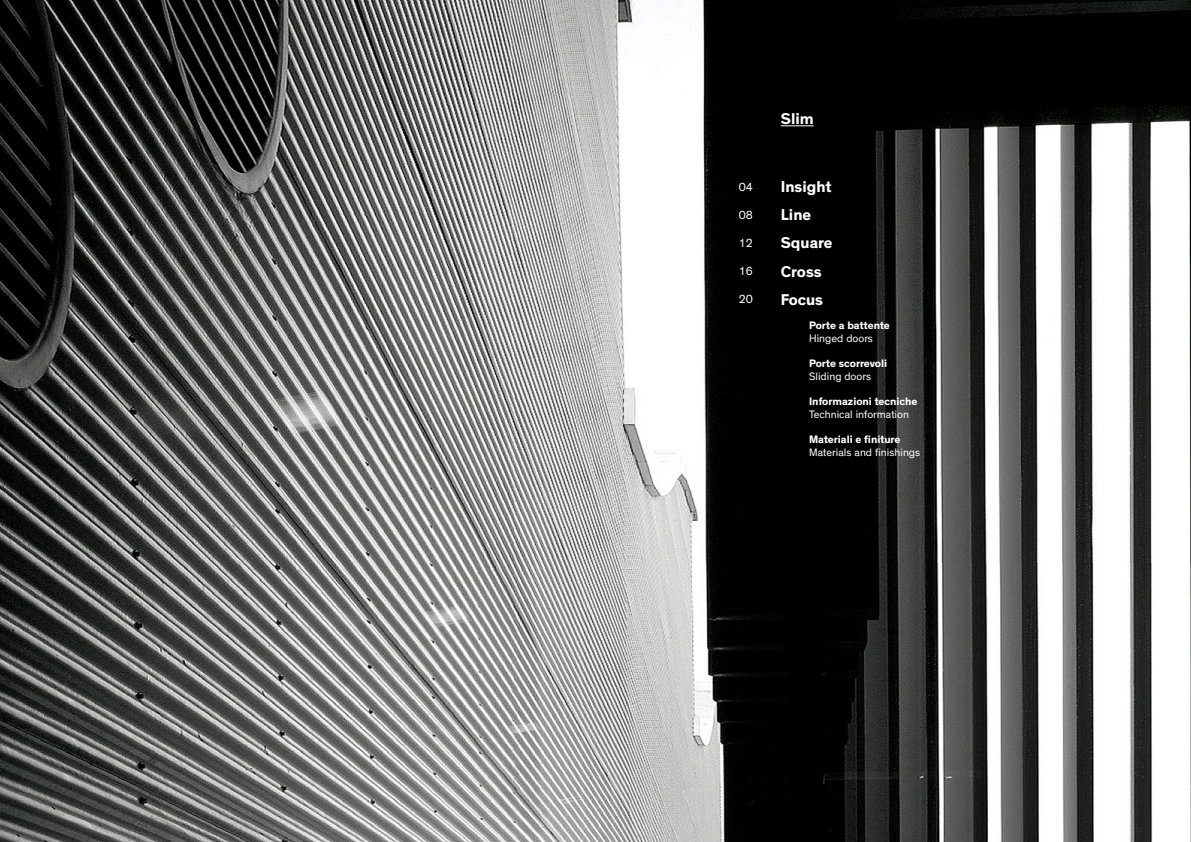
<style>
.page{position:relative;width:1191px;height:842px;background:#fff}
.page>*{position:absolute;margin:0;border:0;box-sizing:border-box;transform-origin:0 0}
.t1{font:700 16px "Theinhardt";color:#fff}
.t2{font:12px "Theinhardt";color:#fff}
.t3{font:700 11px "Theinhardt";color:#fff}
.t4{font:11px "Theinhardt";color:#fff}
</style>
<div class="page">
<img style="left:0;top:0;width:1191px;height:842px">
<hr style="left:780px;top:125px;width:33px;height:1px;background:#fff">
<h1 class="t1" style="left:780px;top:109px;width:34px">Slim</h1>
<p class="t2" style="left:738px;top:179px;width:16px">04</p>
<h1 class="t1" style="left:780px;top:177px;width:52px">Insight</h1>
<p class="t2" style="left:738px;top:208px;width:16px">08</p>
<h1 class="t1" style="left:780px;top:205px;width:32px">Line</h1>
<p class="t2" style="left:738px;top:236px;width:16px">12</p>
<h1 class="t1" style="left:780px;top:233px;width:53px">Square</h1>
<p class="t2" style="left:738px;top:264px;width:16px">16</p>
<h1 class="t1" style="left:780px;top:261px;width:42px">Cross</h1>
<p class="t2" style="left:738px;top:292px;width:16px">20</p>
<h1 class="t1" style="left:780px;top:289px;width:44px">Focus</h1>
<p class="t3" style="left:809px;top:318px;width:82px">Porte a battente</p>
<p class="t4" style="left:809px;top:332px;width:65px">Hinged doors</p>
<p class="t3" style="left:809px;top:356px;width:80px">Porte scorrevoli</p>
<p class="t4" style="left:809px;top:370px;width:63px">Sliding doors</p>
<p class="t3" style="left:809px;top:394px;width:110px">Informazioni tecniche</p>
<p class="t4" style="left:809px;top:408px;width:101px">Technical information</p>
<p class="t3" style="left:809px;top:432px;width:93px">Materiali e finiture</p>
<p class="t4" style="left:809px;top:446px;width:113px">Materials and finishings</p>
</div>
